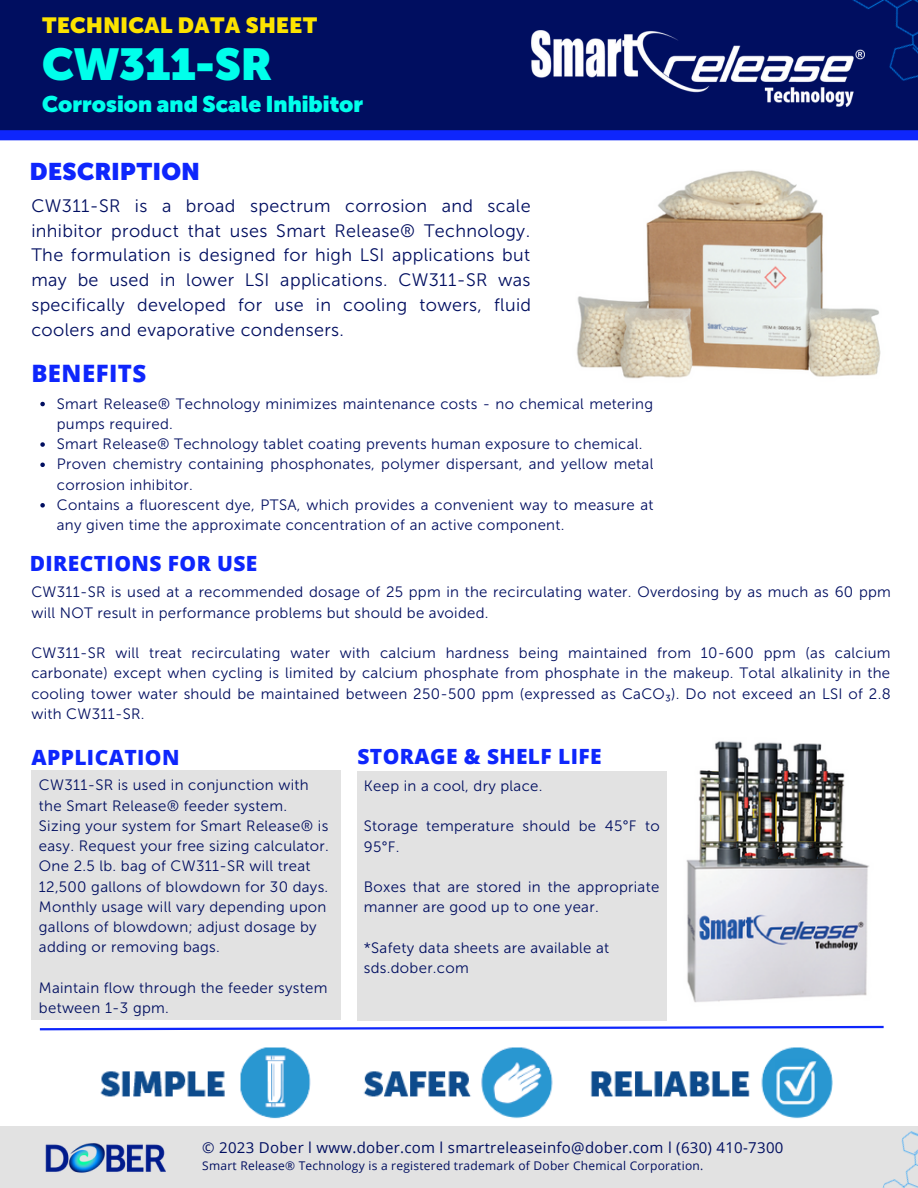
<style>
.page{position:relative;width:918px;height:1188px;background:#fff}
.page>*{position:absolute;margin:0;border:0;box-sizing:border-box;transform-origin:0 0}
.t1{font:900 44.4px "Museo Sans Display";color:#00ffeb}
.t2{font:900 24px "Museo Sans Display";letter-spacing:.02em;color:#0e26fc}
.t3{font:800 24px "Open Sans";letter-spacing:.02em;color:#0e26fc}
.t4{font:900 22.5px "Museo Sans Display";color:#00ffeb}
.t5{font:900 21.9px "Museo Sans Display";letter-spacing:.02em;color:#fce300}
.t6{font:800 21px "Open Sans";letter-spacing:.02em;color:#0e26fc}
.t7{font:18px/24.8px "Museo Sans 300";letter-spacing:.02em;color:#000e60;text-align:justify}
.t8{font:15px/20.2px "Museo Sans 300";letter-spacing:.02em;color:#000e60}
.t9{font:15px "Open Sans";letter-spacing:.02em;color:#000e60}
.t10{font:12px "Open Sans";letter-spacing:.02em;color:#000e60}
</style>
<div class="page">
<div style="left:0;top:0;width:918px;height:130px;background:#000e60"></div>
<div style="left:0;top:130px;width:918px;height:10px;background:#0e26fc"></div>
<img style="left:100px;top:1047px;width:733px;height:72px">
<div style="left:0;top:1126px;width:918px;height:62px;background:#e2e2e2"></div>
<img style="left:882px;top:1131px;width:36px;height:57px">
<img style="left:852px;top:0;width:66px;height:81px">
<img style="left:532px;top:31px;width:333px;height:75px">
<img style="left:45px;top:1143px;width:121px;height:30px">
<svg style="left:39px;top:1025px;width:845px;height:6px"></svg>
<img style="left:577px;top:170px;width:304px;height:209px">
<img style="left:686px;top:741px;width:183px;height:262px">
<div style="left:357px;top:771px;width:310px;height:250px;background:#e2e2e2"></div>
<svg style="left:40px;top:402px;width:5px;height:4px"></svg>
<svg style="left:40px;top:442px;width:5px;height:5px"></svg>
<svg style="left:40px;top:463px;width:5px;height:4px"></svg>
<svg style="left:40px;top:503px;width:5px;height:5px"></svg>
<div style="left:31px;top:771px;width:310px;height:249px;background:#e2e2e2"></div>
<h3 class="t5" style="left:42px;top:12px;width:277px">TECHNICAL DATA SHEET</h3>
<h1 class="t1" style="left:42px;top:38px;width:231px">CW311-SR</h1>
<h3 class="t4" style="left:42px;top:91px;width:323px">Corrosion and Scale Inhibitor</h3>
<h2 class="t2" style="left:30px;top:157px;width:172px">DESCRIPTION</h2>
<p class="t7" style="left:31px;top:193px;width:501px">CW311-SR is a broad spectrum corrosion and scale inhibitor product that uses Smart Release® Technology.<br>The formulation is designed for high LSI applications but may be used in lower LSI applications. CW311-SR was specifically developed for use in cooling towers, fluid coolers and evaporative condensers.</p>
<h2 class="t3" style="left:31px;top:356px;width:117px">BENEFITS</h2>
<p class="t8" style="left:57px;top:393px;width:598px">Smart Release® Technology minimizes maintenance costs - no chemical metering pumps required.<br>Smart Release® Technology tablet coating prevents human exposure to chemical.<br>Proven chemistry containing phosphonates, polymer dispersant, and yellow metal corrosion inhibitor.<br>Contains a fluorescent dye, PTSA, which provides a convenient way to measure at any given time the approximate concentration of an active component.</p>
<h3 class="t6" style="left:30px;top:548px;width:229px">DIRECTIONS FOR USE</h3>
<p class="t8" style="left:31px;top:582px;width:861px">CW311-SR is used at a recommended dosage of 25 ppm in the recirculating water. Overdosing by as much as 60 ppm will NOT result in performance problems but should be avoided.</p>
<p class="t8" style="left:31px;top:643px;width:861px;text-align:justify">CW311-SR will treat recirculating water with calcium hardness being maintained from 10-600 ppm (as calcium carbonate) except when cycling is limited by calcium phosphate from phosphate in the makeup. Total alkalinity in the cooling tower water should be maintained between 250-500 ppm (expressed as CaCO₃). Do not exceed an LSI of 2.8 with CW311-SR.</p>
<h3 class="t6" style="left:31px;top:743px;width:150px">APPLICATION</h3>
<p class="t8" style="left:39px;top:775px;width:291px">CW311-SR is used in conjunction with the Smart Release® feeder system.<br>Sizing your system for Smart Release® is easy. Request your free sizing calculator.<br>One 2.5 lb. bag of CW311-SR will treat 12,500 gallons of blowdown for 30 days.<br>Monthly usage will vary depending upon gallons of blowdown; adjust dosage by adding or removing bags.</p>
<p class="t8" style="left:39px;top:978px;width:290px">Maintain flow through the feeder system between 1-3 gpm.</p>
<h3 class="t6" style="left:357px;top:742px;width:246px">STORAGE &amp; SHELF LIFE</h3>
<p class="t8" style="left:364px;top:776px;width:180px">Keep in a cool, dry place.</p>
<p class="t8" style="left:364px;top:816px;width:297px">Storage temperature should be 45°F to<br>95°F.</p>
<p class="t8" style="left:364px;top:877px;width:297px">Boxes that are stored in the appropriate manner are good up to one year.</p>
<p class="t8" style="left:364px;top:938px;width:247px">*Safety data sheets are available at sds.dober.com</p>
<p class="t9" style="left:202px;top:1137px;width:583px">© 2023 Dober l www.dober.com l smartreleaseinfo@dober.com l (630) 410-7300</p>
<p class="t10" style="left:202px;top:1158px;width:502px">Smart Release® Technology is a registered trademark of Dober Chemical Corporation.</p>
</div>
